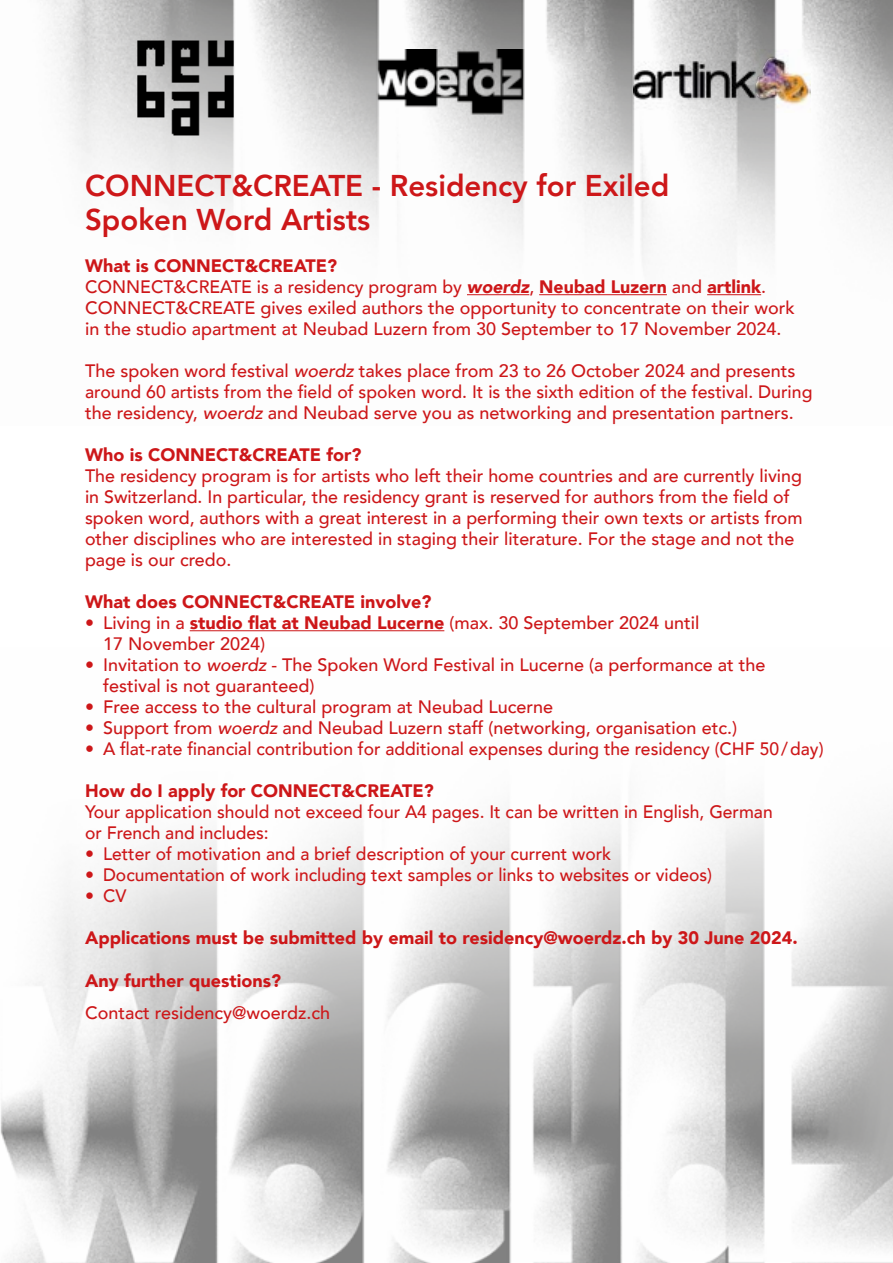
<style>
.page{position:relative;width:893px;height:1263px;background:#fff}
.page>*{position:absolute;margin:0;border:0;box-sizing:border-box;transform-origin:0 0}
.t1{font:800 30px/34.5px "Avenir";color:#cd1719}
.t2{font:500 18px/21px "Avenir";color:#cd1719}
.t3{font:900 18px "Avenir";color:#cd1719}
.s1{font-weight:900}
.s2{font-weight:900;font-style:italic}
.s3{font-style:italic}
</style>
<div class="page">
<img style="left:0;top:807px;width:893px;height:456px">
<img style="left:45px;top:0;width:848px;height:296px">
<img style="left:84px;top:35px;width:203px;height:106px">
<img style="left:373px;top:49px;width:156px;height:70px">
<hr style="left:467px;top:294px;width:62px;height:1px;background:#cd1719">
<hr style="left:539px;top:294px;width:128px;height:1px;background:#cd1719">
<hr style="left:707px;top:294px;width:54px;height:1px;background:#cd1719">
<hr style="left:190px;top:630px;width:254px;height:1px;background:#cd1719">
<img style="left:633px;top:49px;width:178px;height:63px">
<h1 class="t1" style="left:85px;top:168px;width:586px">CONNECT&amp;CREATE - Residency for Exiled<br>Spoken Word Artists</h1>
<p class="t2" style="left:85px;top:255px;width:711px"><span class="s1">What is CONNECT&amp;CREATE?<br></span>CONNECT&amp;CREATE is a residency program by <span class="s2">woerdz</span>, <span class="s1">Neubad Luzern</span> and <span class="s1">artlink</span>.<br>CONNECT&amp;CREATE gives exiled authors the opportunity to concentrate on their work in the studio apartment at Neubad Luzern from 30 September to 17 November 2024.</p>
<p class="t2" style="left:85px;top:360px;width:729px">The spoken word festival <span class="s3">woerdz</span> takes place from 23 to 26 October 2024 and presents around 60 artists from the field of spoken word. It is the sixth edition of the festival. During the residency, <span class="s3">woerdz</span> and Neubad serve you as networking and presentation partners.</p>
<p class="t3" style="left:85px;top:440px;width:278px">Who is CONNECT&amp;CREATE for?</p>
<p class="t2" style="left:85px;top:465px;width:719px">The residency program is for artists who left their home countries and are currently living in Switzerland. In particular, the residency grant is reserved for authors from the field of spoken word, authors with a great interest in a performing their own texts or artists from other disciplines who are interested in staging their literature. For the stage and not the page is our credo.</p>
<p class="t3" style="left:85px;top:587px;width:348px">What does CONNECT&amp;CREATE involve?</p>
<p class="t2" style="left:103px;top:612px;width:598px;text-indent:-18px">• Living in a <span class="s1">studio flat at Neubad Lucerne</span> (max. 30 September 2024 until<br>17 November 2024)</p>
<p class="t2" style="left:103px;top:654px;width:664px;text-indent:-18px">• Invitation to <span class="s3">woerdz</span> - The Spoken Word Festival in Lucerne (a performance at the festival is not guaranteed)</p>
<p class="t2" style="left:85px;top:696px;width:470px">• Free access to the cultural program at Neubad Lucerne</p>
<p class="t2" style="left:85px;top:717px;width:653px">• Support from <span class="s3">woerdz</span> and Neubad Luzern staff (networking, organisation etc.)</p>
<p class="t2" style="left:85px;top:738px;width:740px">• A flat-rate financial contribution for additional expenses during the residency (CHF 50/day)</p>
<p class="t3" style="left:85px;top:776px;width:350px">How do I apply for CONNECT&amp;CREATE?</p>
<p class="t2" style="left:85px;top:801px;width:689px">Your application should not exceed four A4 pages. It can be written in English, German or French and includes:</p>
<p class="t2" style="left:85px;top:843px;width:528px">• Letter of motivation and a brief description of your current work</p>
<p class="t2" style="left:85px;top:864px;width:629px">• Documentation of work including text samples or links to websites or videos)</p>
<p class="t2" style="left:85px;top:885px;width:43px">• CV</p>
<p class="t3" style="left:85px;top:923px;width:714px">Applications must be submitted by email to residency@woerdz.ch by 30 June 2024.</p>
<p class="t3" style="left:85px;top:965px;width:197px">Any further questions?</p>
<p class="t2" style="left:85px;top:1001px;width:247px">Contact residency@woerdz.ch</p>
</div>
